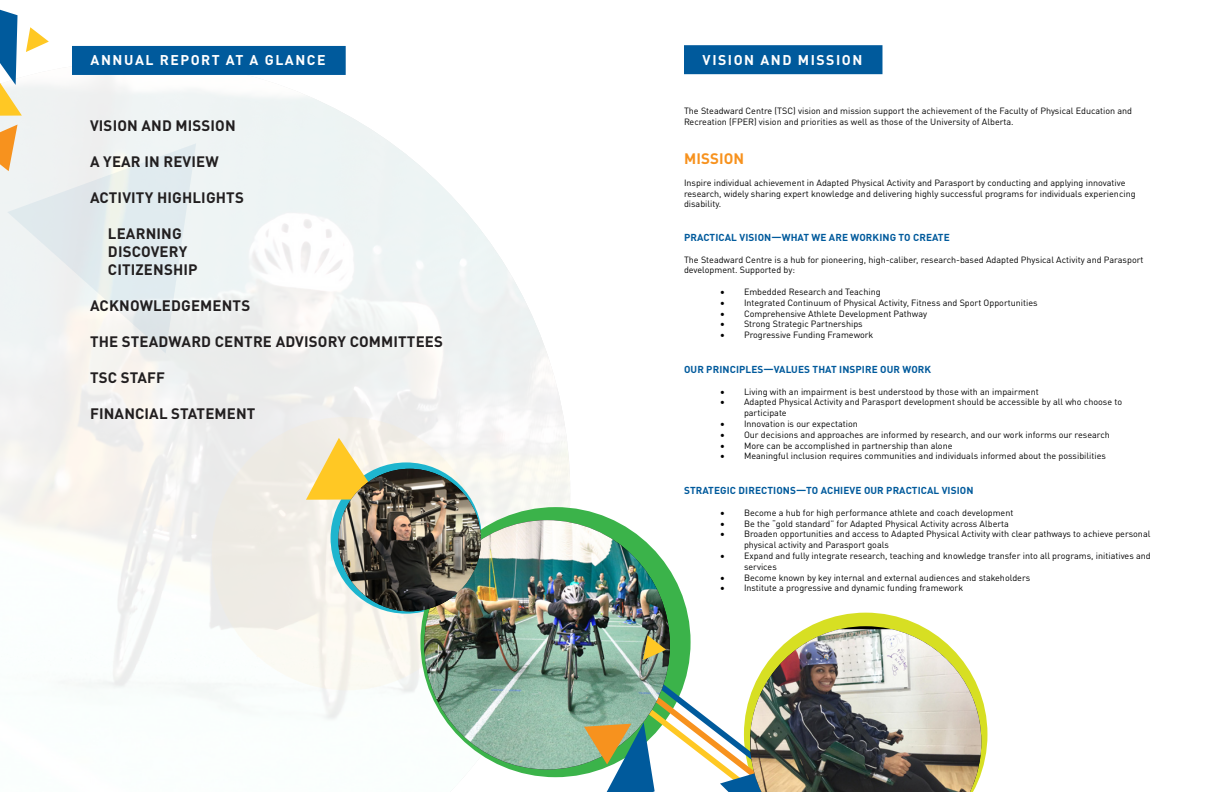
<style>
.page{position:relative;width:1224px;height:792px;background:#fff}
.page>*{position:absolute;margin:0;border:0;box-sizing:border-box;transform-origin:0 0}
.t1{font:700 15px/18px "DIN Pro";letter-spacing:.01em;color:#221f20}
.t2{font:700 15px "DIN Pro";letter-spacing:.01em;color:#f7921e}
.t3{font:700 14px "DIN Pro";letter-spacing:.11em;color:#fff}
.t4{font:700 10px "DIN Pro";letter-spacing:.01em;color:#005a9c}
.t5{font:9px/10.8px "DIN Pro";color:#000}
.s1{font-family:"Minion Pro";font-size:12px}
</style>
<div class="page">
<div style="left:212px;top:417px;width:270px;height:273px;background:linear-gradient(to right,#eeece6,#fcf8ee);border-radius:50%"></div>
<div style="left:331px;top:462px;width:151px;height:152px;background:#1eb5ce;border-radius:50%"></div>
<svg style="left:810px;top:613px;width:177px;height:160px"></svg>
<svg style="left:306px;top:438px;width:74px;height:62px;background:#f1da88"></svg>
<svg style="left:7px;top:143px;width:189px;height:210px;fill:#eef0ef"></svg>
<div style="left:684px;top:45px;width:198px;height:29px;background:#005a9c"></div>
<div style="left:72px;top:46px;width:274px;height:29px;background:#005a9c"></div>
<svg style="left:470px;top:502px;width:100px;height:5px"></svg>
<svg style="left:473px;top:507px;width:138px;height:12px;fill:#3bb34a"></svg>
<svg style="left:402px;top:519px;width:318px;height:273px"></svg>
<img style="left:424px;top:520px;width:246px;height:249px">
<svg style="left:643px;top:635px;width:23px;height:25px"></svg>
<svg style="left:0;top:10px;width:49px;height:106px"></svg>
<svg style="left:0;top:125px;width:18px;height:46px"></svg>
<svg style="left:584px;top:722px;width:71px;height:70px"></svg>
<svg style="left:720px;top:626px;width:261px;height:166px"></svg>
<img style="left:751px;top:629px;width:230px;height:163px">
<img style="left:338px;top:469px;width:143px;height:142px;border-radius:71px">
<h2 class="t3" style="left:91px;top:49px;width:236px">ANNUAL REPORT AT A GLANCE</h2>
<h1 class="t1" style="left:90px;top:115px;width:136px">VISION AN D MISSION</h1>
<h1 class="t1" style="left:90px;top:151px;width:32px">A YEAR</h1>
<h1 class="t1" style="left:144px;top:151px;width:76px">IN REVIEW</h1>
<h1 class="t1" style="left:90px;top:187px;width:155px">ACTIVITY H IGHLIGHTS</h1>
<h1 class="t1" style="left:108px;top:223px;width:20px">LEARN</h1>
<h1 class="t1" style="left:156px;top:223px;width:27px">ING</h1>
<h1 class="t1" style="left:90px;top:241px;width:107px">D ISCOVERY<br>CITIZENSHIP</h1>
<h1 class="t1" style="left:90px;top:295px;width:112px">ACKNOWLE DGEMENT</h1>
<h1 class="t1" style="left:241px;top:295px;width:10px">S</h1>
<h1 class="t1" style="left:90px;top:331px;width:42px">THE STEA</h1>
<h1 class="t1" style="left:159px;top:331px;width:67px">DWAR D CENTRE</h1>
<h1 class="t1" style="left:276px;top:331px;width:53px">ADVISORY</h1>
<h1 class="t1" style="left:350px;top:331px;width:12px">COMM</h1>
<h1 class="t1" style="left:394px;top:331px;width:15px">ITTEE</h1>
<h1 class="t1" style="left:434px;top:331px;width:10px">S</h1>
<h1 class="t1" style="left:90px;top:367px;width:76px">TSC STAFF</h1>
<h1 class="t1" style="left:90px;top:403px;width:25px">FINAN</h1>
<h1 class="t1" style="left:135px;top:403px;width:47px">CIAL STATEMENT</h1>
<h2 class="t3" style="left:703px;top:48px;width:150px">VISION AN D MISSION</h2>
<p class="t5" style="left:684px;top:104px;width:450px">The Steadward Centre (TSC) vision and mission support the achievement of the Faculty of Physical Education and<br>Recreation (FPER) vision and priorities as well as those of the University of Alberta.</p>
<h1 class="t2" style="left:684px;top:146px;width:50px">MISSION</h1>
<p class="t5" style="left:684px;top:176px;width:453px">Inspire individual achievement in Adapted Physical Activity and Parasport by conducting and applying innovative research, widely sharing expert knowledge and delivering highly successful programs for individuals experiencing disability.</p>
<p class="t4" style="left:684px;top:229px;width:153px">PRACTICAL VISION —WHAT WE ARE</p>
<p class="t4" style="left:851px;top:229px;width:76px">WORKING TO CREATE</p>
<p class="t5" style="left:684px;top:253px;width:461px">The Steadward Centre is a hub for pioneering, high-caliber, research-based Adapted Physical Activity and Parasport development. Supported by:</p>
<p class="t5" style="left:720px;top:286px;width:162px"><span class="s1">•</span> Embedded Research and Teaching</p>
<p class="t5" style="left:720px;top:296px;width:319px"><span class="s1">•</span> Integrated Continuum of Physical Activity, Fitness and Sport Opportunities</p>
<p class="t5" style="left:720px;top:307px;width:209px"><span class="s1">•</span> Comprehensive Athlete Development Pathway</p>
<p class="t5" style="left:720px;top:318px;width:144px"><span class="s1">•</span> Strong Strategic Partnerships</p>
<p class="t5" style="left:720px;top:329px;width:155px"><span class="s1">•</span> Progressive Funding Framework</p>
<p class="t4" style="left:684px;top:361px;width:62px">OUR PRINCIPLE</p>
<p class="t4" style="left:758px;top:361px;width:24px">S—VALUE</p>
<p class="t4" style="left:804px;top:361px;width:84px">S THAT INSPIRE OUR</p>
<p class="t4" style="left:903px;top:361px;width:30px">WORK</p>
<p class="t5" style="left:720px;top:385px;width:320px"><span class="s1">•</span> Living with an impairment is best understood by those with an impairment</p>
<p class="t5" style="left:744px;top:396px;width:380px;text-indent:-24px"><span class="s1">•</span> Adapted Physical Activity and Parasport development should be accessible by all who choose to participate</p>
<p class="t5" style="left:720px;top:418px;width:139px"><span class="s1">•</span> Innovation is our expectation</p>
<p class="t5" style="left:720px;top:428px;width:391px"><span class="s1">•</span> Our decisions and approaches are informed by research, and our work informs our research</p>
<p class="t5" style="left:720px;top:439px;width:234px"><span class="s1">•</span> More can be accomplished in partnership than alone</p>
<p class="t5" style="left:720px;top:450px;width:387px"><span class="s1">•</span> Meaningful inclusion requires communities and individuals informed about the possibilities</p>
<p class="t4" style="left:684px;top:482px;width:7px">STRATE</p>
<p class="t4" style="left:720px;top:482px;width:130px">GIC DIRECTIONS—TO ACHIEVE</p>
<p class="t4" style="left:864px;top:482px;width:8px">OUR</p>
<p class="t4" style="left:886px;top:482px;width:81px">PRACTICAL VISION</p>
<p class="t5" style="left:720px;top:506px;width:295px"><span class="s1">•</span> Become a hub for high performance athlete and coach development</p>
<p class="t5" style="left:720px;top:517px;width:290px"><span class="s1">•</span> Be the “gold standard” for Adapted Physical Activity across Alberta</p>
<p class="t5" style="left:744px;top:528px;width:408px;text-indent:-24px"><span class="s1">•</span> Broaden opportunities and access to Adapted Physical Activity with clear pathways to achieve personal physical activity and Parasport goals</p>
<p class="t5" style="left:744px;top:550px;width:408px;text-indent:-24px"><span class="s1">•</span> Expand and fully integrate research, teaching and knowledge transfer into all programs, initiatives and services</p>
<p class="t5" style="left:720px;top:571px;width:312px"><span class="s1">•</span> Become known by key internal and external audiences and stakeholders</p>
<p class="t5" style="left:720px;top:582px;width:245px"><span class="s1">•</span> Institute a progressive and dynamic funding framework</p>
</div>
